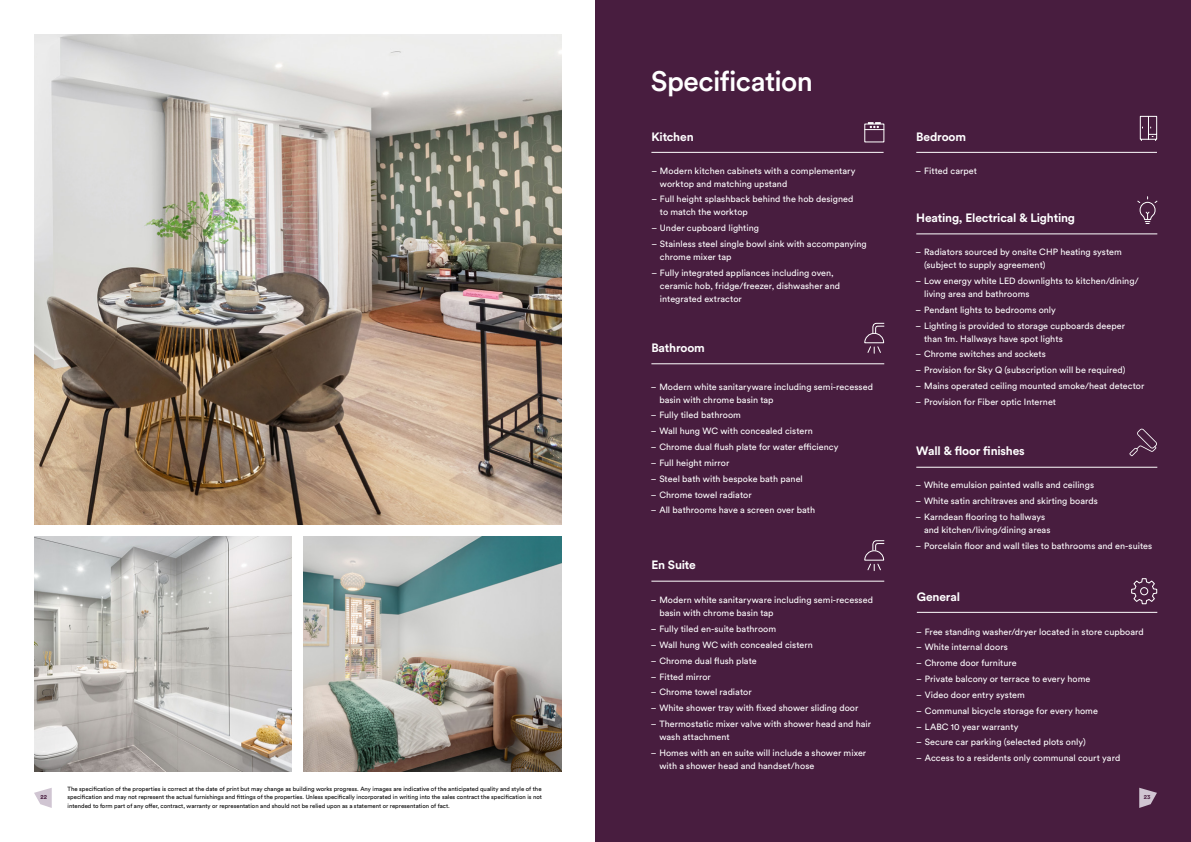
<style>
.page{position:relative;width:1191px;height:842px;background:#fff}
.page>*{position:absolute;margin:0;border:0;box-sizing:border-box;transform-origin:0 0}
.t1{font:500 28px "Circular Std";letter-spacing:-.02em;color:#fff}
.t2{font:700 12px "Circular Std";letter-spacing:-.015em;color:#fff}
.t3{font:9px/13px "Circular Std";letter-spacing:.005em;color:#fff}
.t4{font:6px/8.5px "Circular Std";color:#000;text-align:justify}
.t5{font:700 6px "Circular Std";color:#481d3f}
</style>
<div class="page">
<div style="left:595px;top:0;width:596px;height:842px;background:#481d3f"></div>
<img style="left:34px;top:537px;width:258px;height:234px">
<img style="left:304px;top:537px;width:257px;height:234px">
<img style="left:34px;top:34px;width:527px;height:491px">
<hr style="left:651px;top:152px;width:232px;height:1px;background:#fff">
<svg style="left:864px;top:122px;width:20px;height:8px"></svg>
<hr style="left:916px;top:233px;width:241px;height:1px;background:#fff">
<svg style="left:1137px;top:197px;width:21px;height:27px"></svg>
<hr style="left:651px;top:363px;width:233px;height:1px;background:#fff">
<svg style="left:864px;top:323px;width:21px;height:30px"></svg>
<hr style="left:651px;top:581px;width:233px;height:1px;background:#fff">
<svg style="left:864px;top:540px;width:21px;height:31px"></svg>
<hr style="left:916px;top:612px;width:241px;height:1px;background:#fff">
<svg style="left:1131px;top:578px;width:26px;height:26px"></svg>
<hr style="left:916px;top:467px;width:241px;height:1px;background:#fff">
<svg style="left:1129px;top:429px;width:28px;height:27px"></svg>
<hr style="left:916px;top:152px;width:241px;height:1px;background:#fff">
<svg style="left:1139px;top:116px;width:18px;height:25px"></svg>
<svg style="left:34px;top:788px;width:18px;height:20px"></svg>
<svg style="left:1139px;top:788px;width:18px;height:20px"></svg>
<h1 class="t1" style="left:651px;top:63px;width:164px">Specification</h1>
<h2 class="t2" style="left:651px;top:129px;width:44px">Kitchen</h2>
<p class="t3" style="left:660px;top:164px;width:197px;text-indent:-9px">– Modern kitchen cabinets with a complementary worktop and matching upstand</p>
<p class="t3" style="left:660px;top:193px;width:195px;text-indent:-9px">– Full height splashback behind the hob designed to match the worktop</p>
<p class="t3" style="left:651px;top:221px;width:109px">– Under cupboard lighting</p>
<p class="t3" style="left:660px;top:237px;width:208px;text-indent:-9px">– Stainless steel single bowl sink with accompanying chrome mixer tap</p>
<p class="t3" style="left:660px;top:266px;width:182px;text-indent:-9px">– Fully integrated appliances including oven, ceramic hob, fridge/freezer, dishwasher and integrated extractor</p>
<h2 class="t2" style="left:651px;top:340px;width:55px">Bathroom</h2>
<p class="t3" style="left:659px;top:380px;width:215px;text-indent:-9px">– Modern white sanitaryware including semi-recessed basin with chrome basin tap</p>
<p class="t3" style="left:651px;top:409px;width:92px">– Fully tiled bathroom</p>
<p class="t3" style="left:651px;top:424px;width:163px">– Wall hung WC with concealed cistern</p>
<p class="t3" style="left:651px;top:440px;width:189px">– Chrome dual flush plate for water efficiency</p>
<p class="t3" style="left:651px;top:456px;width:80px">– Full height mirror</p>
<p class="t3" style="left:651px;top:472px;width:154px">– Steel bath with bespoke bath panel</p>
<p class="t3" style="left:651px;top:488px;width:102px">– Chrome towel radiator</p>
<p class="t3" style="left:651px;top:504px;width:166px">– All bathrooms have a screen over bath</p>
<h2 class="t2" style="left:651px;top:557px;width:46px">En Suite</h2>
<p class="t3" style="left:659px;top:593px;width:215px;text-indent:-9px">– Modern white sanitaryware including semi-recessed basin with chrome basin tap</p>
<p class="t3" style="left:651px;top:622px;width:127px">– Fully tiled en-suite bathroom</p>
<p class="t3" style="left:651px;top:638px;width:163px">– Wall hung WC with concealed cistern</p>
<p class="t3" style="left:651px;top:654px;width:107px">– Chrome dual flush plate</p>
<p class="t3" style="left:651px;top:670px;width:62px">– Fitted mirror</p>
<p class="t3" style="left:651px;top:686px;width:102px">– Chrome towel radiator</p>
<p class="t3" style="left:651px;top:701px;width:209px">– White shower tray with fixed shower sliding door</p>
<p class="t3" style="left:659px;top:717px;width:213px;text-indent:-9px">– Thermostatic mixer valve with shower head and hair wash attachment</p>
<p class="t3" style="left:659px;top:746px;width:208px;text-indent:-9px">– Homes with an en suite will include a shower mixer with a shower head and handset/hose</p>
<h2 class="t2" style="left:916px;top:129px;width:51px">Bedroom</h2>
<p class="t3" style="left:915px;top:164px;width:63px">– Fitted carpet</p>
<h2 class="t2" style="left:916px;top:210px;width:160px">Heating, Electrical &amp; Lighting</h2>
<p class="t3" style="left:924px;top:245px;width:199px;text-indent:-9px">– Radiators sourced by onsite CHP heating system (subject to supply agreement)</p>
<p class="t3" style="left:924px;top:274px;width:216px;text-indent:-9px">– Low energy white LED downlights to kitchen/dining/ living area and bathrooms</p>
<p class="t3" style="left:915px;top:303px;width:142px">– Pendant lights to bedrooms only</p>
<p class="t3" style="left:924px;top:319px;width:202px;text-indent:-9px">– Lighting is provided to storage cupboards deeper than 1m. Hallways have spot lights</p>
<p class="t3" style="left:915px;top:348px;width:132px">– Chrome switches and sockets</p>
<p class="t3" style="left:915px;top:363px;width:211px">– Provision for Sky Q (subscription will be required)</p>
<p class="t3" style="left:915px;top:379px;width:230px">– Mains operated ceiling mounted smoke/heat detector</p>
<p class="t3" style="left:915px;top:395px;width:142px">– Provision for Fiber optic Internet</p>
<h2 class="t2" style="left:916px;top:443px;width:110px">Wall &amp; floor finishes</h2>
<p class="t3" style="left:915px;top:479px;width:180px">– White emulsion painted walls and ceilings</p>
<p class="t3" style="left:915px;top:494px;width:184px">– White satin architraves and skirting boards</p>
<p class="t3" style="left:924px;top:510px;width:128px;text-indent:-9px">– Karndean flooring to hallways and kitchen/living/dining areas</p>
<p class="t3" style="left:915px;top:539px;width:238px">– Porcelain floor and wall tiles to bathrooms and en-suites</p>
<h2 class="t2" style="left:916px;top:589px;width:45px">General</h2>
<p class="t3" style="left:916px;top:625px;width:229px">– Free standing washer/dryer located in store cupboard</p>
<p class="t3" style="left:916px;top:640px;width:93px">– White internal doors</p>
<p class="t3" style="left:916px;top:656px;width:102px">– Chrome door furniture</p>
<p class="t3" style="left:916px;top:672px;width:176px">– Private balcony or terrace to every home</p>
<p class="t3" style="left:916px;top:688px;width:110px">– Video door entry system</p>
<p class="t3" style="left:916px;top:704px;width:183px">– Communal bicycle storage for every home</p>
<p class="t3" style="left:916px;top:720px;width:104px">– LABC 10 year warranty</p>
<p class="t3" style="left:916px;top:735px;width:171px">– Secure car parking (selected plots only)</p>
<p class="t3" style="left:916px;top:751px;width:205px">– Access to a residents only communal court yard</p>
<p class="t4" style="left:68px;top:784px;width:476px">The specification of the properties is correct at the date of print but may change as building works progress. Any images are indicative of the anticipated quality and style of the specification and may not represent the actual furnishings and fittings of the properties. Unless specifically incorporated in writing into the sales contract the specification is not intended to form part of any offer, contract, warranty or representation and should not be relied upon as a statement or representation of fact.</p>
<p class="t5" style="left:41px;top:793px;width:8px">22</p>
<p class="t5" style="left:1143px;top:793px;width:8px">23</p>
</div>
